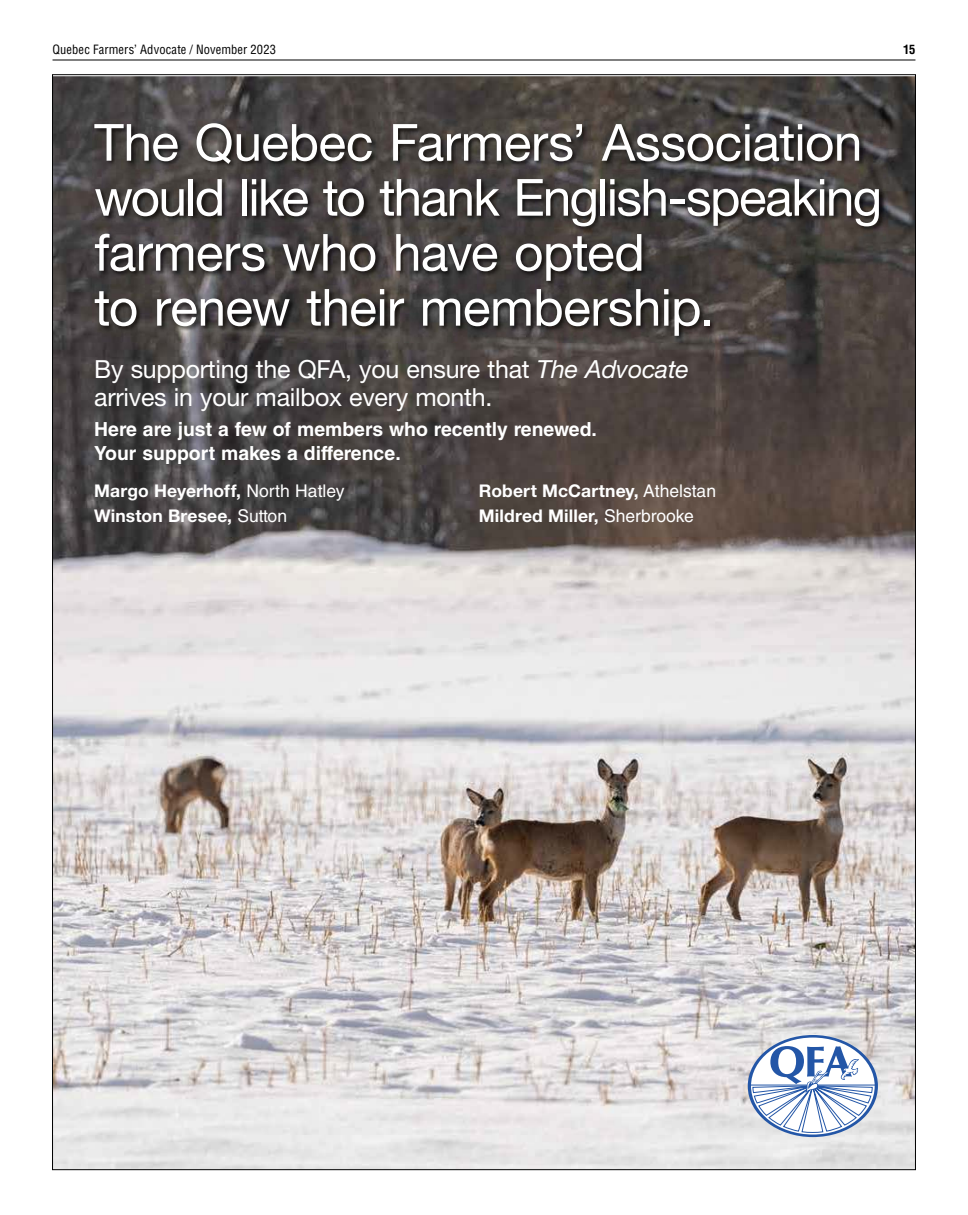
<style>
.page{position:relative;width:968px;height:1215px;background:#fff}
.page>*{position:absolute;margin:0;border:0;box-sizing:border-box;transform-origin:0 0}
.t1{font:51.25px/55px "Helvetica Neue LT Std";letter-spacing:-.015em;color:#fff}
.t2{font:25px/27.8px "Helvetica Neue LT Std";letter-spacing:-.01em;color:#fff}
.t3{font:700 19.38px/23.6px "Helvetica LT Std";color:#fff}
.t4{font:700 17.5px/25px "Helvetica Neue LT Std";letter-spacing:.005em;color:#fff}
.t5{font:condensed 12.5px "Helvetica LT Std";letter-spacing:.01em;color:#000}
.t6{font:700 condensed 12.5px "Helvetica LT Std";color:#000}
.s1{font-style:italic}
.s2{font-family:"Helvetica LT Std";font-weight:400}
</style>
<div class="page">
<hr style="left:52px;top:60px;width:863px;height:1px;background:#000">
<img style="left:54px;top:77px;width:859px;height:1091px">
<img style="left:93px;top:122px;width:792px;height:220px">
<svg style="left:747px;top:1035px;width:131px;height:102px"></svg>
<div style="left:751px;top:1038px;width:123px;height:97px;background:#fff;border-radius:50%"></div>
<hr style="left:749px;top:1085px;width:127px;height:1px;background:#2356a7">
<svg style="left:752px;top:1046px;width:121px;height:87px"></svg>
<p class="t5" style="left:52px;top:42px;width:225px">Quebec Farmers’ Advocate / November 2023</p>
<p class="t6" style="left:903px;top:42px;width:14px">15</p>
<p class="t1" style="left:94px;top:114px;width:789px">The Quebec Farmers’ Association would like to thank English-speaking farmers who have opted<br>to renew their membership.</p>
<p class="t2" style="left:94px;top:355px;width:596px">By supporting the QFA, you ensure that <span class="s1">The Advocate </span>arrives in your mailbox every month.</p>
<p class="t3" style="left:94px;top:417px;width:504px">Here are just a few of members who recently renewed.<br>Your support makes a difference.</p>
<p class="t4" style="left:94px;top:478px;width:252px">Margo Heyerhoff, <span class="s2">North Hatley<br></span>Winston Bresee, <span class="s2">Sutton</span></p>
<p class="t4" style="left:479px;top:478px;width:238px">Robert McCartney, <span class="s2">Athelstan<br></span>Mildred Miller, <span class="s2">Sherbrooke</span></p>
</div>
